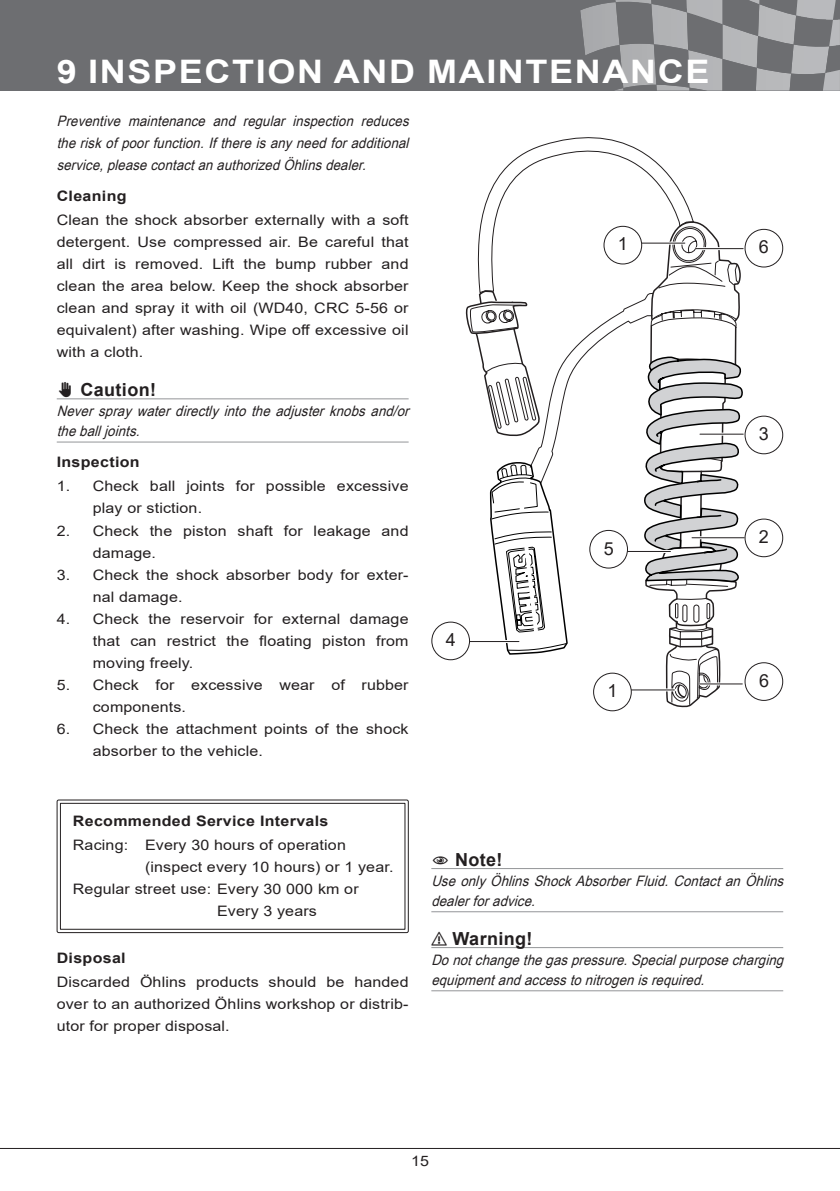
<style>
.page{position:relative;width:840px;height:1191px;background:#fff}
.page>*{position:absolute;margin:0;border:0;box-sizing:border-box;transform-origin:0 0}
.t1{font:700 32.4px "Arial";letter-spacing:.045em;color:#fff;scale:1.11 1}
.t2{font:700 18px "Arial";letter-spacing:.02em;color:#231f20}
.t3{font:18px "Arial";color:#231f20}
.t4{font:14.4px/22px "Arial";letter-spacing:.01em;color:#231f20;scale:1.11 1}
.t5{font:italic 14.4px/20px "Arial Narrow";letter-spacing:.01em;color:#231f20;scale:1.11 1}
.t6{font:700 14.4px "Arial";letter-spacing:.02em;color:#231f20;scale:1.11 1}
</style>
<div class="page">
<div style="left:0;top:0;width:839px;height:91px;background:#6d6e71"></div>
<svg style="left:580px;top:0;width:259px;height:91px"></svg>
<hr style="left:0;top:1148px;width:839px;height:1px;background:#231f20">
<div style="left:57px;top:799px;width:351px;height:134px;border:1px solid #231f20;border-radius:2px"></div>
<div style="left:60px;top:803px;width:345px;height:126px;border:1px solid #231f20"></div>
<hr style="left:57px;top:398px;width:351px;height:1px;background:#939598">
<hr style="left:57px;top:442px;width:351px;height:1px;background:#939598">
<hr style="left:431px;top:868px;width:351px;height:1px;background:#939598">
<hr style="left:431px;top:911px;width:351px;height:1px;background:#939598">
<hr style="left:431px;top:947px;width:351px;height:1px;background:#939598">
<hr style="left:431px;top:990px;width:351px;height:1px;background:#939598">
<svg style="left:465px;top:137px;width:277px;height:575px"></svg>
<div style="left:744px;top:662px;width:38px;height:39px;border:1px solid #231f20;border-radius:50%"></div>
<hr style="left:642px;top:242px;width:42px;height:3px;background:#fff">
<hr style="left:641px;top:243px;width:43px;height:1px;background:#231f20">
<hr style="left:471px;top:640px;width:48px;height:3px;background:#fff">
<hr style="left:469px;top:641px;width:49px;height:1px;background:#231f20">
<hr style="left:700px;top:432px;width:43px;height:3px;background:#fff">
<hr style="left:699px;top:433px;width:43px;height:1px;background:#231f20">
<hr style="left:693px;top:536px;width:51px;height:3px;background:#fff">
<hr style="left:691px;top:537px;width:52px;height:1px;background:#231f20">
<hr style="left:628px;top:550px;width:42px;height:3px;background:#fff">
<hr style="left:626px;top:551px;width:44px;height:1px;background:#231f20">
<hr style="left:699px;top:682px;width:43px;height:3px;background:#fff">
<hr style="left:698px;top:683px;width:44px;height:1px;background:#231f20">
<div style="left:589px;top:530px;width:38px;height:38px;background:#fff;border-radius:50%"></div>
<div style="left:589px;top:530px;width:38px;height:38px;border:1px solid #231f20;border-radius:50%"></div>
<div style="left:744px;top:518px;width:38px;height:39px;border:1px solid #231f20;border-radius:50%"></div>
<div style="left:744px;top:415px;width:38px;height:39px;border:1px solid #231f20;border-radius:50%"></div>
<div style="left:431px;top:622px;width:38px;height:38px;background:#fff;border-radius:50%"></div>
<div style="left:431px;top:621px;width:39px;height:39px;border:1px solid #231f20;border-radius:50%"></div>
<div style="left:603px;top:226px;width:38px;height:38px;background:#fff;border-radius:50%"></div>
<div style="left:603px;top:226px;width:38px;height:38px;border:1px solid #231f20;border-radius:50%"></div>
<hr style="left:696px;top:247px;width:47px;height:3px;background:#fff">
<hr style="left:695px;top:248px;width:47px;height:1px;background:#231f20">
<div style="left:744px;top:229px;width:38px;height:38px;border:1px solid #231f20;border-radius:50%"></div>
<hr style="left:632px;top:688px;width:42px;height:3px;background:#fff">
<hr style="left:630px;top:689px;width:44px;height:1px;background:#231f20">
<div style="left:593px;top:673px;width:38px;height:38px;background:#fff;border-radius:50%"></div>
<div style="left:592px;top:672px;width:39px;height:39px;border:1px solid #231f20;border-radius:50%"></div>
<h1 class="t1" style="left:57px;top:59px;width:589px">9 I SPECTIO A D MAI TE A CE</h1>
<p class="t5" style="left:57px;top:111px;width:321px;line-height:22px;text-align:justify">Preventive maintenance and regular inspection reduces the risk of poor function. If there is any need for additional service,please contactan authorized Öhlins dealer.</p>
<p class="t6" style="left:57px;top:190px;width:64px">Cleaning</p>
<p class="t4" style="left:57px;top:210px;width:318px;text-align:justify">Clean the shock absorber externally with a soft detergent. Use compressed air. Be careful that all dirt is removed. Lift the bump rubber and clean the area below. Keep the shock absorber clean and spray it with oil (WD40, CRC 5-56 or equivalent) after washing. Wipe off excessive oil with a cloth.</p>
<p class="t2" style="left:57px;top:383px;width:101px">✋ Cautione!</p>
<p class="t5" style="left:57px;top:402px;width:321px">Never spray water directly into the adjuster knobs and/or the balljoints.</p>
<p class="t6" style="left:57px;top:457px;width:76px">Inspection</p>
<p class="t4" style="left:93px;top:477px;width:286px;text-indent:-36px">1. Check ball joints for possible excessive play or stiction.</p>
<p class="t4" style="left:93px;top:521px;width:286px;text-indent:-36px">2. Check the piston shaft for leakage and damage.</p>
<p class="t4" style="left:93px;top:565px;width:286px;text-indent:-36px">3. Check the shock absorber body for exter&shy;nal damage.</p>
<p class="t4" style="left:93px;top:609px;width:286px;text-align:justify;text-indent:-36px">4. Check the reservoir for external damage that can restrict the floating piston from moving freely.</p>
<p class="t4" style="left:93px;top:675px;width:286px;text-indent:-36px">5. Check for excessive wear of rubber components.</p>
<p class="t4" style="left:93px;top:719px;width:286px;text-indent:-36px">6. Check the attachment points of the shock absorber to the vehicle.</p>
<p class="t3" style="left:445px;top:632px;width:12px">4</p>
<p class="t3" style="left:617px;top:237px;width:12px">1</p>
<p class="t3" style="left:758px;top:240px;width:12px">6</p>
<p class="t3" style="left:603px;top:542px;width:12px">5</p>
<p class="t3" style="left:607px;top:683px;width:12px">1</p>
<p class="t3" style="left:758px;top:426px;width:12px">3</p>
<p class="t3" style="left:758px;top:529px;width:12px">2</p>
<p class="t3" style="left:758px;top:674px;width:12px">6</p>
<p class="t6" style="left:73px;top:815px;width:231px">Recommended Service Intervals</p>
<p class="t4" style="left:73px;top:834px;width:247px">Racing: Every 30 hours of operation</p>
<p class="t4" style="left:145px;top:856px;width:225px">(inspect every 10 hours) or 1 year.</p>
<p class="t4" style="left:73px;top:878px;width:259px">Regular street use: Every 30 000 km or</p>
<p class="t4" style="left:217px;top:900px;width:91px">Every 3 years</p>
<p class="t6" style="left:57px;top:952px;width:64px">Disposal</p>
<p class="t4" style="left:57px;top:972px;width:318px;text-align:justify">Discarded Öhlins products should be handed over to an authorized Öhlins workshop or distrib&shy;utor for proper disposal.</p>
<p class="t2" style="left:468px;top:852px;width:36px">otee!</p>
<p class="t5" style="left:431px;top:872px;width:321px">Use only Öhlins Shock Absorber Fluid. Contact an Öhlins dealerforadvice.</p>
<p class="t2" style="left:431px;top:931px;width:103px">⚠ Warninge!</p>
<p class="t5" style="left:431px;top:951px;width:321px">Do notchange the gas pressure.Specialpurpose charging equipmentand access to nitrogen is required.</p>
<p class="t4" style="left:411px;top:1151px;width:18px">15</p>
</div>
